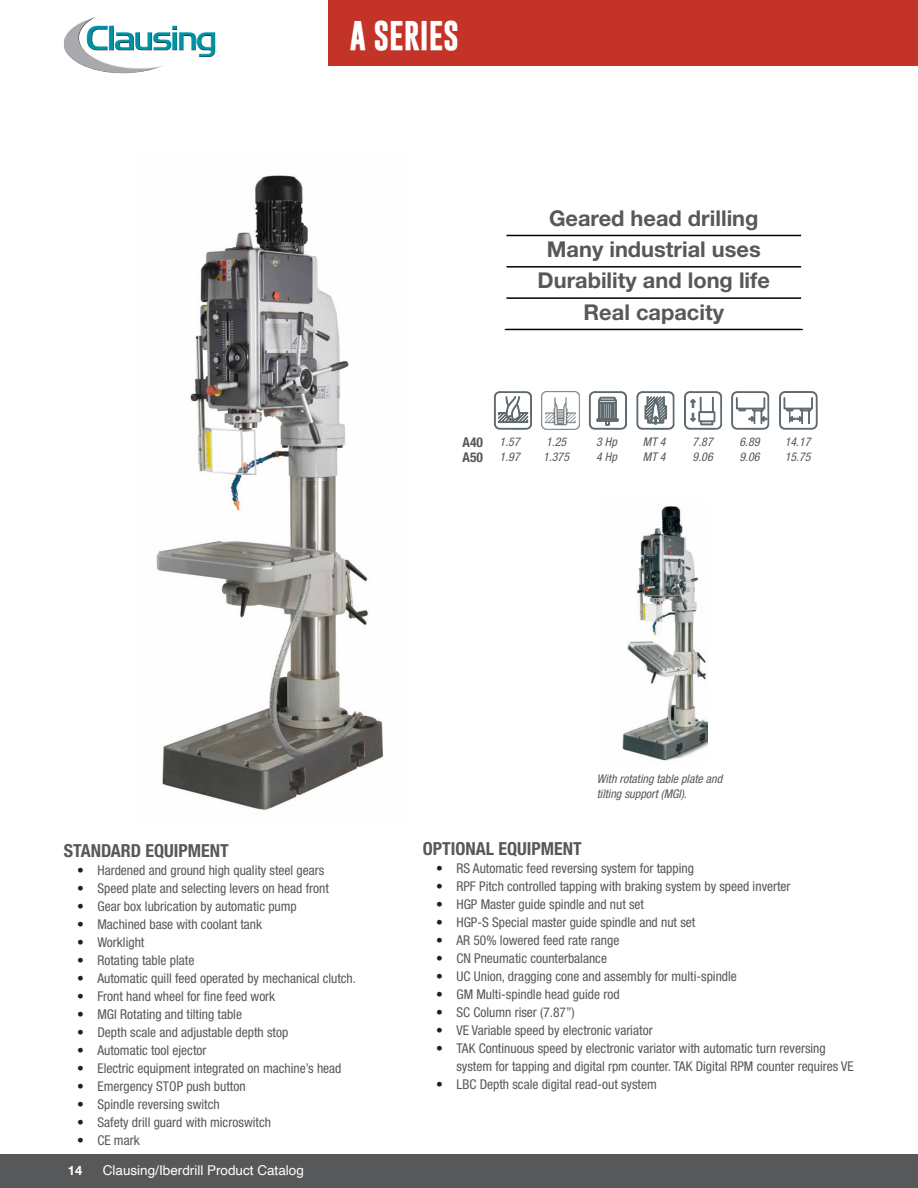
<style>
.page{position:relative;width:918px;height:1188px;background:#fff}
.page>*{position:absolute;margin:0;border:0;box-sizing:border-box;transform-origin:0 0}
.t1{font:700 30px "Gobold";color:#fff}
.Paragraph_Style8{font:700 21.75px "Helvetica Neue LT Std";color:#57585a}
.t2{font:700 condensed 18px "Helvetica Neue LT Std";color:#57585a}
.t3{font:condensed 13.5px/18px "Helvetica Neue LT Std";color:#57585a}
.t4{font:13.5px "Helvetica";color:#fff}
.t5{font:700 condensed 13.5px/15px "Helvetica Neue LT Std";color:#57585a}
.t6{font:700 12.9px "Helvetica Neue LT Std";color:#fff}
.t7{font:italic condensed 12px/15px "Helvetica Neue LT Std";color:#57585a}
.s1{color:#231f20}
</style>
<div class="page">
<div style="left:329px;top:0;width:589px;height:65px;background:#c43328"></div>
<div style="left:0;top:1154px;width:918px;height:34px;background:#57585a"></div>
<img style="left:64px;top:17px;width:151px;height:56px">
<div style="left:116px;top:54px;width:42px;height:10px;background:#fff"></div>
<img style="left:156px;top:175px;width:227px;height:635px">
<img style="left:542px;top:391px;width:37px;height:38px">
<svg style="left:780px;top:392px;width:37px;height:37px"></svg>
<svg style="left:494px;top:392px;width:37px;height:37px"></svg>
<svg style="left:589px;top:392px;width:37px;height:37px"></svg>
<svg style="left:637px;top:392px;width:37px;height:37px"></svg>
<svg style="left:684px;top:392px;width:38px;height:37px"></svg>
<svg style="left:732px;top:392px;width:37px;height:37px"></svg>
<img style="left:622px;top:506px;width:86px;height:255px">
<svg style="left:506px;top:234px;width:295px;height:95px"></svg>
<hr style="left:506px;top:235px;width:295px;height:1px;background:#000">
<hr style="left:506px;top:266px;width:295px;height:2px;background:#000">
<hr style="left:506px;top:297px;width:295px;height:2px;background:#000">
<hr style="left:505px;top:329px;width:298px;height:1px;background:#000">
<p class="t1" style="left:350px;top:16px;width:111px">A SERIES</p>
<p class="Paragraph_Style8" style="left:549px;top:205px;width:211px">Geared head drilling</p>
<p class="Paragraph_Style8" style="left:547px;top:236px;width:215px">Many industrial uses</p>
<p class="Paragraph_Style8" style="left:538px;top:267px;width:234px">Durability and long life</p>
<p class="Paragraph_Style8" style="left:584px;top:298px;width:142px">Real capacity</p>
<p class="t5" style="left:463px;top:435px;width:22px">A40<br>A50</p>
<p class="t7" style="left:500px;top:435px;width:22px">1.57</p>
<p class="t7" style="left:500px;top:450px;width:22px">1.97</p>
<p class="t7" style="left:546px;top:435px;width:22px">1.25</p>
<p class="t7" style="left:543px;top:450px;width:27px">1.375</p>
<p class="t7" style="left:596px;top:435px;width:22px">3 Hp</p>
<p class="t7" style="left:596px;top:450px;width:22px">4 Hp</p>
<p class="t7" style="left:643px;top:435px;width:24px">MT 4</p>
<p class="t7" style="left:643px;top:450px;width:24px">MT 4</p>
<p class="t7" style="left:693px;top:435px;width:22px">7.87</p>
<p class="t7" style="left:693px;top:450px;width:22px">9.06</p>
<p class="t7" style="left:740px;top:435px;width:22px">6.89</p>
<p class="t7" style="left:740px;top:450px;width:22px">9.06</p>
<p class="t7" style="left:785px;top:435px;width:27px">14.17</p>
<p class="t7" style="left:785px;top:450px;width:27px">15.75</p>
<p class="t7" style="left:597px;top:772px;width:127px">With rotating table plate and tilting support (MGI).</p>
<p class="t2" style="left:64px;top:839px;width:167px">STANDARD EQUIPMENT</p>
<p class="t3" style="left:77px;top:861px;width:249px"><span class="s1">•</span> Hardened and ground high quality steel gears</p>
<p class="t3" style="left:77px;top:879px;width:253px"><span class="s1">•</span> Speed plate and selecting levers on head front</p>
<p class="t3" style="left:77px;top:897px;width:221px"><span class="s1">•</span> Gear box lubrication by automatic pump</p>
<p class="t3" style="left:77px;top:915px;width:186px"><span class="s1">•</span> Machined base with coolant tank</p>
<p class="t3" style="left:77px;top:933px;width:69px"><span class="s1">•</span> Worklight</p>
<p class="t3" style="left:77px;top:951px;width:119px"><span class="s1">•</span> Rotating table plate</p>
<p class="t3" style="left:77px;top:969px;width:280px"><span class="s1">•</span> Automatic quill feed operated by mechanical clutch.</p>
<p class="t3" style="left:77px;top:987px;width:200px"><span class="s1">•</span> Front hand wheel for fine feed work</p>
<p class="t3" style="left:77px;top:1005px;width:166px"><span class="s1">•</span> MGI Rotating and tilting table</p>
<p class="t3" style="left:77px;top:1023px;width:213px"><span class="s1">•</span> Depth scale and adjustable depth stop</p>
<p class="t3" style="left:77px;top:1041px;width:131px"><span class="s1">•</span> Automatic tool ejector</p>
<p class="t3" style="left:77px;top:1059px;width:266px"><span class="s1">•</span> Electric equipment integrated on machine’s head</p>
<p class="t3" style="left:77px;top:1077px;width:170px"><span class="s1">•</span> Emergency STOP push button</p>
<p class="t3" style="left:77px;top:1095px;width:144px"><span class="s1">•</span> Spindle reversing switch</p>
<p class="t3" style="left:77px;top:1113px;width:195px"><span class="s1">•</span> Safety drill guard with microswitch</p>
<p class="t3" style="left:77px;top:1131px;width:64px"><span class="s1">•</span> CE mark</p>
<p class="t6" style="left:68px;top:1162px;width:16px">14</p>
<p class="t4" style="left:103px;top:1160px;width:203px">Clausing/Iberdrill Product Catalog</p>
<p class="t2" style="left:423px;top:838px;width:160px">OPTIONAL EQUIPMENT</p>
<p class="t3" style="left:436px;top:859px;width:259px"><span class="s1">•</span> RS Automatic feed reversing system for tapping</p>
<p class="t3" style="left:436px;top:877px;width:356px"><span class="s1">•</span> RPF Pitch controlled tapping with braking system by speed inverter</p>
<p class="t3" style="left:436px;top:895px;width:209px"><span class="s1">•</span> HGP Master guide spindle and nut set</p>
<p class="t3" style="left:436px;top:913px;width:261px"><span class="s1">•</span> HGP-S Special master guide spindle and nut set</p>
<p class="t3" style="left:436px;top:931px;width:185px"><span class="s1">•</span> AR 50% lowered feed rate range</p>
<p class="t3" style="left:436px;top:949px;width:172px"><span class="s1">•</span> CN Pneumatic counterbalance</p>
<p class="t3" style="left:436px;top:967px;width:302px"><span class="s1">•</span> UC Union, dragging cone and assembly for multi-spindle</p>
<p class="t3" style="left:436px;top:985px;width:185px"><span class="s1">•</span> GM Multi-spindle head guide rod</p>
<p class="t3" style="left:436px;top:1003px;width:140px"><span class="s1">•</span> SC Column riser (7.87”)</p>
<p class="t3" style="left:436px;top:1021px;width:218px"><span class="s1">•</span> VE Variable speed by electronic variator</p>
<p class="t3" style="left:456px;top:1039px;width:399px;text-indent:-20px"><span class="s1">•</span> TAK Continuous speed by electronic variator with automatic turn reversing system for tapping and digital rpm counter. TAK Digital RPM counter requires VE</p>
<p class="t3" style="left:436px;top:1075px;width:222px"><span class="s1">•</span> LBC Depth scale digital read-out system</p>
</div>
